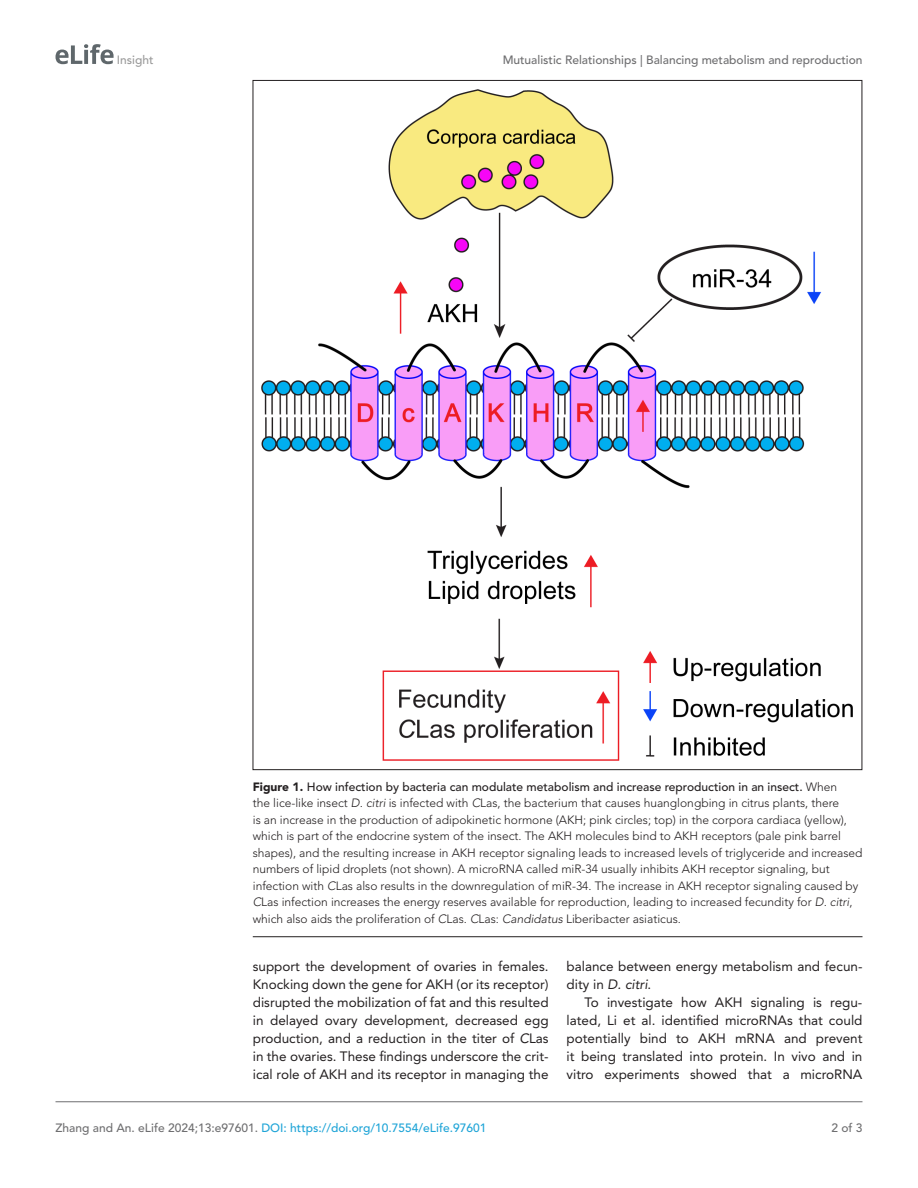
<style>
.page{position:relative;width:918px;height:1188px;background:#fff}
.page>*{position:absolute;margin:0;border:0;box-sizing:border-box;transform-origin:0 0}
.t1{font:13.5px/18px "Avenir LT Std";color:#231f20;text-align:justify}
.t2{font:300 12px/16.5px "Avenir LT Std";color:#231f20}
.t3{font:500 12px "Avenir LT Std";color:#1ea4d7}
.t4{font:500 12px "Avenir LT Std";color:#6e6e70}
.t5{font:500 12px "Avenir LT Std";color:#9a9a9a}
.s1{font-weight:900}
.s2{font-weight:500}
.s3{font-style:italic}
.s4{color:#6e6e70}
</style>
<div class="page">
<svg style="left:56px;top:44px;width:58px;height:20px"></svg>
<hr style="left:56px;top:1101px;width:806px;height:1px;background:#6e6e70">
<hr style="left:253px;top:936px;width:609px;height:1px;background:#231f20">
<img style="left:262px;top:89px;width:591px;height:672px">
<p class="t5" style="left:117px;top:53px;width:38px">Insight</p>
<p class="t4" style="left:503px;top:53px;width:361px">Mutualistic Relationships | Balancing metabolism and reproduction</p>
<p class="t2" style="left:253px;top:779px;width:611px"><span class="s1">Figure 1.</span> <span class="s2">How infection by bacteria can modulate metabolism and increase reproduction in an insect.</span> When<br>the lice-like insect <span class="s3">D. citri</span> is infected with <span class="s3">C</span>Las, the bacterium that causes huanglongbing in citrus plants, there<br>is an increase in the production of adipokinetic hormone (AKH; pink circles; top) in the corpora cardiaca (yellow), which is part of the endocrine system of the insect. The AKH molecules bind to AKH receptors (pale pink barrel shapes), and the resulting increase in AKH receptor signaling leads to increased levels of triglyceride and increased numbers of lipid droplets (not shown). A microRNA called miR-34 usually inhibits AKH receptor signaling, but infection with <span class="s3">C</span>Las also results in the downregulation of miR-34. The increase in AKH receptor signaling caused by <span class="s3">C</span>Las infection increases the energy reserves available for reproduction, leading to increased fecundity for <span class="s3">D. citri</span>, which also aids the proliferation of <span class="s3">C</span>Las. <span class="s3">C</span>Las: <span class="s3">Candidatus</span> Liberibacter asiaticus.</p>
<p class="t1" style="left:253px;top:958px;width:297px">support the development of ovaries in females.<br>Knocking down the gene for AKH (or its receptor) disrupted the mobilization of fat and this resulted in delayed ovary development, decreased egg production, and a reduction in the titer of <span class="s3">C</span>Las in the ovaries. These findings underscore the crit&shy;ical role of AKH and its receptor in managing the</p>
<p class="t1" style="left:567px;top:958px;width:297px">balance between energy metabolism and fecun&shy;dity in <span class="s3">D. citri</span>.</p>
<p class="t1" style="left:567px;top:994px;width:297px;text-indent:18px">To investigate how AKH signaling is regu&shy;lated, Li et al. identified microRNAs that could potentially bind to AKH mRNA and prevent it being translated into protein. In vivo and in vitro experiments showed that a microRNA</p>
<p class="t3" style="left:56px;top:1121px;width:432px"><span class="s4">Zhang and An. eLife 2024;13:e97601.</span> DOI: https://doi.org/10.7554/eLife.97601</p>
<p class="t4" style="left:831px;top:1121px;width:33px">2 of 3</p>
</div>
